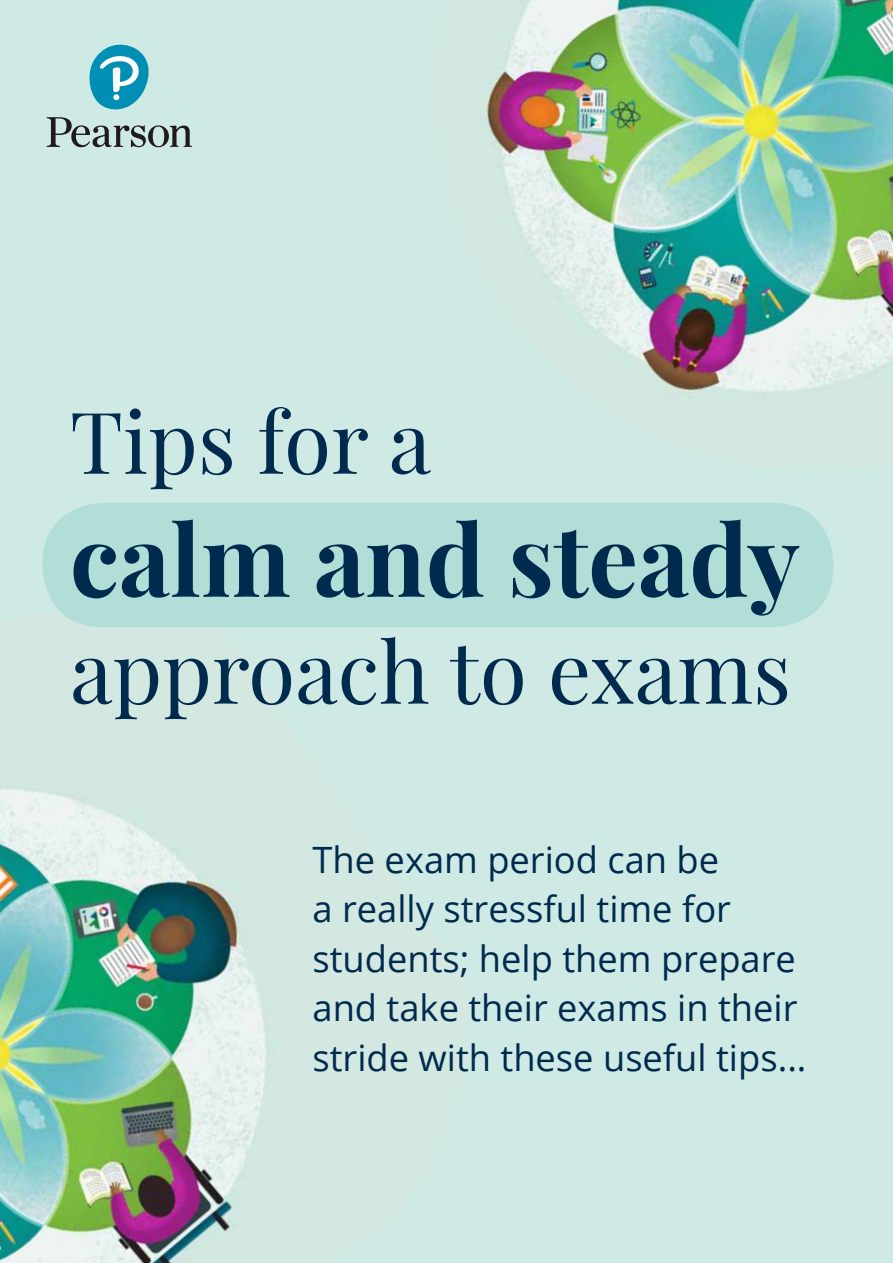
<style>
.page{position:relative;width:893px;height:1263px;background:#cfeae4}
.page>*{position:absolute;margin:0;border:0;box-sizing:border-box;transform-origin:0 0}
.t1{font:700 99px "Playfair Display";color:#002a4e}
.t2{font:85.5px "Playfair Display";color:#002a4e}
.t3{font:36.3px/49.5px "Open Sans";color:#002a4e}
</style>
<div class="page">
<img style="left:479px;top:0;width:414px;height:398px">
<img style="left:0;top:609px;width:267px;height:654px">
<div style="left:43px;top:503px;width:790px;height:124px;background:#b1ded6;border-radius:60px"></div>
<svg style="left:47px;top:44px;width:145px;height:103px"></svg>
<h2 class="t2" style="left:70px;top:388px;width:363px">Tips for a</h2>
<h1 class="t1" style="left:70px;top:497px;width:731px">calm and steady</h1>
<h2 class="t2" style="left:70px;top:618px;width:723px">approach to exams</h2>
<p class="t3" style="left:313px;top:834px;width:496px">The exam period can be<br>a really stressful time for students; help them prepare and take their exams in their stride with these useful tips...</p>
</div>
